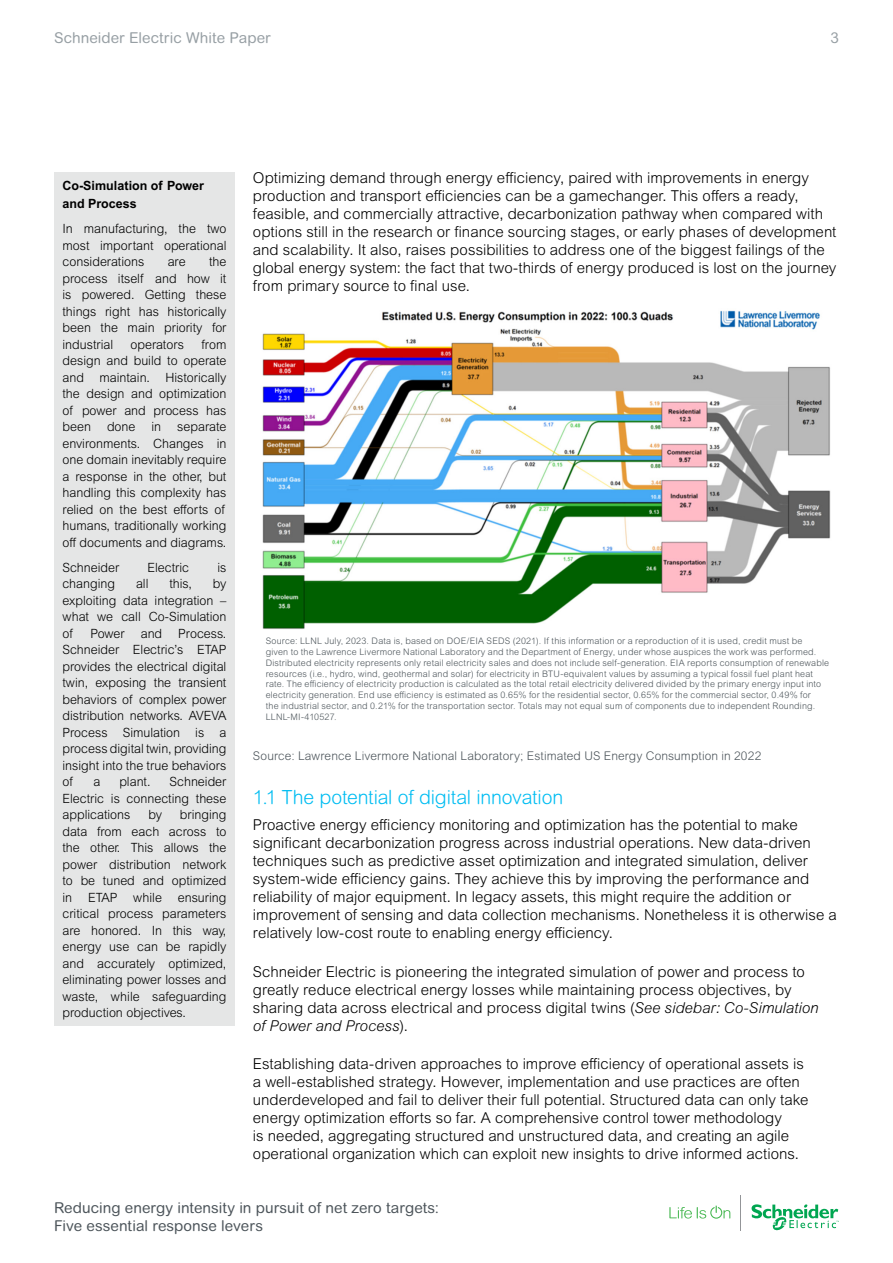
<style>
.page{position:relative;width:893px;height:1263px;background:#fff}
.page>*{position:absolute;margin:0;border:0;box-sizing:border-box;transform-origin:0 0}
.t1{font:300 19.5px "Arial Rounded MT Pro";letter-spacing:-.01em;color:#00bdf2}
.t2{font:300 15px/18px "Arial MT Pro";color:#000}
.t3{font:15px/18px "Arial Rounded MT Pro";letter-spacing:.005em;color:#4d555b}
.t4{font:15px "Arial Rounded MT Pro";letter-spacing:.005em;color:#979fa4}
.t5{font:300 12.75px/16.5px "Arial MT Pro";color:#000;text-align:justify}
.t6{font:700 12.75px/18px "Arial MT Pro";color:#000}
.t7{font:300 12px "Arial Rounded MT Pro";letter-spacing:.01em;color:#4d555b}
.t8{font:300 9px/10.8px "Arial Rounded MT Pro";letter-spacing:.02em;color:#4d555b}
.s1{font-style:italic}
</style>
<div class="page">
<svg style="left:669px;top:1206px;width:61px;height:13px"></svg>
<hr style="left:741px;top:1195px;width:1px;height:35px;background:#939598">
<svg style="left:752px;top:1204px;width:87px;height:27px"></svg>
<img style="left:262px;top:310px;width:569px;height:319px">
<div style="left:54px;top:172px;width:181px;height:854px;background:#e5e6e6"></div>
<p class="t4" style="left:54px;top:29px;width:218px">Schneider Electric White Paper</p>
<p class="t4" style="left:830px;top:29px;width:10px">3</p>
<p class="t6" style="left:63px;top:177px;width:143px">Co-Simulation of Power and Process</p>
<p class="t5" style="left:63px;top:221px;width:165px">In manufacturing, the two most important operational considerations</p>
<p class="t5" style="left:63px;top:254px;width:165px;text-indent:147px">the process itself and how it is powered. Getting these things right has historically been the main priority for industrial</p>
<p class="t5" style="left:168px;top:254px;width:20px">are</p>
<p class="t5" style="left:63px;top:336px;width:165px;text-indent:139px">from design and build to operate and maintain. Historically the design and optimization of power and process has been</p>
<p class="t5" style="left:130px;top:336px;width:55px">operators</p>
<p class="t5" style="left:107px;top:419px;width:30px">done</p>
<p class="t5" style="left:151px;top:419px;width:11px">in</p>
<p class="t5" style="left:63px;top:419px;width:165px;text-indent:115px">separate environments. Changes in one domain inevitably require a response in the other, but handling this complexity has relied on the best efforts of humans, traditionally working off documents and diagrams.</p>
<p class="t5" style="left:63px;top:559px;width:58px">Schneider</p>
<p class="t5" style="left:148px;top:559px;width:43px">Electric</p>
<p class="t5" style="left:217px;top:559px;width:11px">is</p>
<p class="t5" style="left:63px;top:576px;width:54px">changing</p>
<p class="t5" style="left:136px;top:576px;width:14px">all</p>
<p class="t5" style="left:169px;top:576px;width:24px">this,</p>
<p class="t5" style="left:63px;top:576px;width:165px;text-indent:150px">by exploiting data integration – what we call Co-Simulation of</p>
<p class="t5" style="left:63px;top:625px;width:165px;text-indent:116px">Process.<br>Schneider Electric’s ETAP provides the electrical digital twin, exposing the transient behaviors of complex power distribution networks. AVEVA Process Simulation is a process digital twin, providing insight into the true behaviors of</p>
<p class="t5" style="left:90px;top:625px;width:36px">Power</p>
<p class="t5" style="left:141px;top:625px;width:23px">and</p>
<p class="t5" style="left:63px;top:774px;width:165px;text-indent:107px">Schneider Electric is connecting these applications</p>
<p class="t5" style="left:93px;top:774px;width:8px">a</p>
<p class="t5" style="left:119px;top:774px;width:33px">plant.</p>
<p class="t5" style="left:63px;top:807px;width:165px;text-indent:117px">bringing data from each across to the other. This allows the power distribution network to be tuned and optimized in ETAP while ensuring critical process parameters are honored. In this way, energy use can be rapidly and accurately optimized, eliminating power losses and waste, while safeguarding production objectives.</p>
<p class="t5" style="left:148px;top:807px;width:15px">by</p>
<p class="t2" style="left:253px;top:169px;width:585px">Optimizing demand through energy efficiency, paired with improvements in energy production and transport efficiencies can be a gamechanger. This offers a ready, feasible, and commercially attractive, decarbonization pathway when compared with options still in the research or finance sourcing stages, or early phases of development and scalability. It also, raises possibilities to address one of the biggest failings of the global energy system: the fact that two-thirds of energy produced is lost on the journey from primary source to final use.</p>
<p class="t8" style="left:266px;top:636px;width:565px">Source: LLNL July, 2023. Data is, based on DOE/EIA SEDS (2021). If this information or a reproduction of it is used, credit must be<br>given to the Lawrence Livermore National Laboratory and the Department of Energy, under whose auspices the work was performed.<br>Distributed electricity represents only retail electricity sales and does not include self-generation. EIA reports consumption of renewable resources (i.e., hydro, wind, geothermal and solar) for electricity in BTU-equivalent values by assuming a typical fossil fuel plant heat rate. The efficiency of electricity production is calculated as the total retail electricity delivered divided by the primary energy input into electricity generation. End use efficiency is estimated as 0.65% for the residential sector, 0.65% for the commercial sector, 0.49% for<br>the industrial sector, and 0.21% for the transportation sector. Totals may not equal sum of components due to independent Rounding.<br>LLNL-MI-410527.</p>
<p class="t7" style="left:253px;top:749px;width:510px">Source: Lawrence Livermore National Laboratory; Estimated US Energy Consumption in 2022</p>
<h1 class="t1" style="left:253px;top:786px;width:312px">1.1 The potential of digital innovation</h1>
<p class="t2" style="left:253px;top:816px;width:585px">Proactive energy efficiency monitoring and optimization has the potential to make significant decarbonization progress across industrial operations. New data-driven techniques such as predictive asset optimization and integrated simulation, deliver system-wide efficiency gains. They achieve this by improving the performance and reliability of major equipment. In legacy assets, this might require the addition or improvement of sensing and data collection mechanisms. Nonetheless it is otherwise a relatively low-cost route to enabling energy efficiency.</p>
<p class="t2" style="left:253px;top:963px;width:567px">Schneider Electric is pioneering the integrated simulation of power and process to greatly reduce electrical energy losses while maintaining process objectives, by sharing data across electrical and process digital twins (<span class="s1">See sidebar: Co-Simulation of Power and Process</span>).</p>
<p class="t2" style="left:253px;top:1055px;width:557px">Establishing data-driven approaches to improve efficiency of operational assets is a well-established strategy. However, implementation and use practices are often underdeveloped and fail to deliver their full potential. Structured data can only take energy optimization efforts so far. A comprehensive control tower methodology<br>is needed, aggregating structured and unstructured data, and creating an agile operational organization which can exploit new insights to drive informed actions.</p>
<p class="t3" style="left:54px;top:1199px;width:386px">Reducing energy intensity in pursuit of net zero targets:<br>Five essential response levers</p>
</div>
